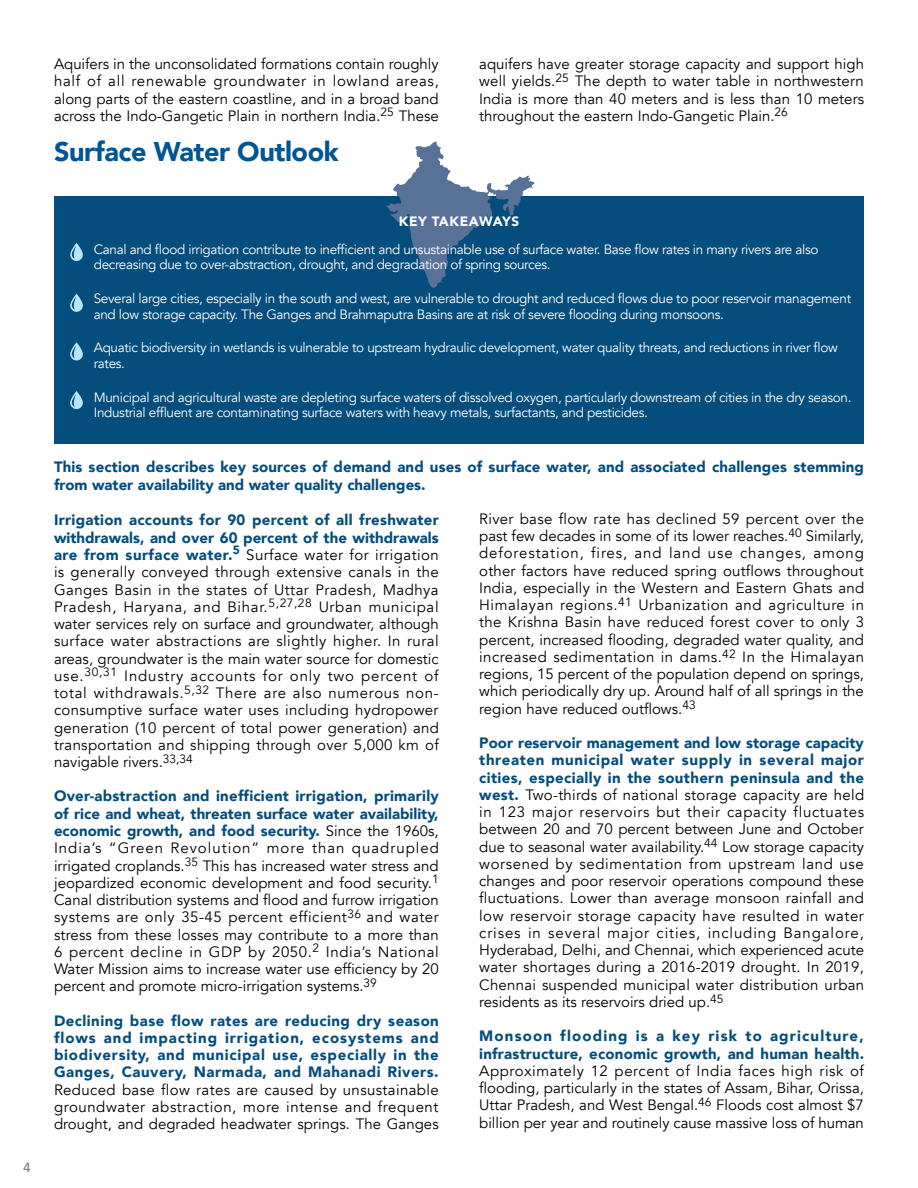
<style>
.page{position:relative;width:918px;height:1188px;background:#fff}
.page>*{position:absolute;margin:0;border:0;box-sizing:border-box;transform-origin:0 0}
.t1{font:900 27px "Avenir";letter-spacing:-.015em;color:#005595}
.t2{font:15px/17.2px "Avenir";color:#000;text-align:justify}
.t3{font:900 15px/17.2px "Avenir";letter-spacing:.01em;color:#044d7c}
.t4{font:13.5px/15.6px "Avenir";letter-spacing:-.025em;color:#fff}
.t5{font:900 13.5px "Avenir";letter-spacing:.04em;color:#fff}
.t6{font:500 13.5px "Avenir";color:#787779}
.s1{font-weight:900;color:#044d7c}
.s2{font-weight:400;color:#000}
</style>
<div class="page">
<div style="left:54px;top:197px;width:810px;height:247px;background:#044d7c"></div>
<svg style="left:70px;top:294px;width:13px;height:18px"></svg>
<svg style="left:70px;top:243px;width:13px;height:18px"></svg>
<svg style="left:70px;top:342px;width:13px;height:18px"></svg>
<svg style="left:70px;top:391px;width:13px;height:18px"></svg>
<svg style="left:387px;top:141px;width:147px;height:147px"></svg>
<p class="t6" style="left:23px;top:1156px;width:9px">4</p>
<p class="t2" style="left:54px;top:55px;width:386px">Aquifers in the unconsolidated formations contain roughly half of all renewable groundwater in lowland areas, along parts of the eastern coastline, and in a broad band across the Indo-Gangetic Plain in northern India.<sup>25</sup> These</p>
<p class="t1" style="left:54px;top:128px;width:286px">Surface Water Outlook</p>
<p class="t2" style="left:479px;top:55px;width:386px">aquifers have greater storage capacity and support high well yields.<sup>25</sup> The depth to water table in northwestern India is more than 40 meters and is less than 10 meters throughout the eastern Indo-Gangetic Plain.<sup>26</sup></p>
<p class="t5" style="left:399px;top:209px;width:122px">KEY TAKEAWAYS</p>
<p class="t4" style="left:94px;top:241px;width:726px">Canal and flood irrigation contribute to inefficient and unsustainable use of surface water. Base flow rates in many rivers are also decreasing due to over-abstraction, drought, and degradation of spring sources.</p>
<p class="t4" style="left:94px;top:291px;width:759px">Several large cities, especially in the south and west, are vulnerable to drought and reduced flows due to poor reservoir management and low storage capacity. The Ganges and Brahmaputra Basins are at risk of severe flooding during monsoons.</p>
<p class="t4" style="left:94px;top:340px;width:746px">Aquatic biodiversity in wetlands is vulnerable to upstream hydraulic development, water quality threats, and reductions in river flow rates.</p>
<p class="t4" style="left:94px;top:390px;width:759px">Municipal and agricultural waste are depleting surface waters of dissolved oxygen, particularly downstream of cities in the dry season.<br>Industrial effluent are contaminating surface waters with heavy metals, surfactants, and pesticides.</p>
<p class="t3" style="left:54px;top:458px;width:811px">This section describes key sources of demand and uses of surface water, and associated challenges stemming from water availability and water quality challenges.</p>
<p class="t2" style="left:54px;top:512px;width:387px"><span class="s1">Irrigation accounts for 90 percent of all freshwater withdrawals, and over 60 percent of the withdrawals are from surface water.</span><sup>5</sup> Surface water for irrigation is generally conveyed through extensive canals in the Ganges Basin in the states of Uttar Pradesh, Madhya Pradesh, Haryana, and Bihar.<sup>5,27,28</sup> Urban municipal water services rely on surface and groundwater, although surface water abstractions are slightly higher. In rural areas, groundwater is the main water source for domestic use.<sup>30,31</sup> Industry accounts for only two percent of total withdrawals.<sup>5,32</sup> There are also numerous non&shy;consumptive surface water uses including hydropower generation (10 percent of total power generation) and transportation and shipping through over 5,000 km of navigable rivers.<sup>33,34</sup></p>
<p class="t2" style="left:54px;top:788px;width:386px"><span class="s1">Over-abstraction and inefficient irrigation, primarily of rice and wheat, threaten surface water availability, economic growth, and food security.</span> Since the 1960s, India’s “Green Revolution” more than quadrupled irrigated croplands.<sup>35</sup> This has increased water stress and jeopardized economic development and food security.<sup>1<br></sup>Canal distribution systems and flood and furrow irrigation systems are only 35-45 percent efficient<sup>36</sup> and water stress from these losses may contribute to a more than 6 percent decline in GDP by 2050.<sup>2</sup> India’s National Water Mission aims to increase water use efficiency by 20 percent and promote micro-irrigation systems.<sup>39</sup></p>
<p class="t3" style="left:54px;top:1011px;width:386px;text-align:justify">Declining base flow rates are reducing dry season flows and impacting irrigation, ecosystems and biodiversity, and municipal use, especially in the Ganges, Cauvery, Narmada, and Mahanadi Rivers.<br><span class="s2">Reduced base flow rates are caused by unsustainable groundwater abstraction, more intense and frequent drought, and degraded headwater springs. The Ganges</span></p>
<p class="t2" style="left:479px;top:510px;width:387px">River base flow rate has declined 59 percent over the past few decades in some of its lower reaches.<sup>40</sup> Similarly, deforestation, fires, and land use changes, among other factors have reduced spring outflows throughout India, especially in the Western and Eastern Ghats and Himalayan regions.<sup>41</sup> Urbanization and agriculture in the Krishna Basin have reduced forest cover to only 3 percent, increased flooding, degraded water quality, and increased sedimentation in dams.<sup>42</sup> In the Himalayan regions, 15 percent of the population depend on springs, which periodically dry up. Around half of all springs in the region have reduced outflows.<sup>43</sup></p>
<p class="t2" style="left:479px;top:735px;width:386px"><span class="s1">Poor reservoir management and low storage capacity threaten municipal water supply in several major cities, especially in the southern peninsula and the west.</span> Two-thirds of national storage capacity are held in 123 major reservoirs but their capacity fluctuates between 20 and 70 percent between June and October due to seasonal water availability.<sup>44</sup> Low storage capacity worsened by sedimentation from upstream land use changes and poor reservoir operations compound these fluctuations. Lower than average monsoon rainfall and low reservoir storage capacity have resulted in water crises in several major cities, including Bangalore, Hyderabad, Delhi, and Chennai, which experienced acute water shortages during a 2016-2019 drought. In 2019, Chennai suspended municipal water distribution urban residents as its reservoirs dried up.<sup>45</sup></p>
<p class="t2" style="left:479px;top:1028px;width:386px"><span class="s1">Monsoon flooding is a key risk to agriculture, infrastructure, economic growth, and human health.<br></span>Approximately 12 percent of India faces high risk of flooding, particularly in the states of Assam, Bihar, Orissa, Uttar Pradesh, and West Bengal.<sup>46</sup> Floods cost almost $7 billion per year and routinely cause massive loss of human</p>
</div>
